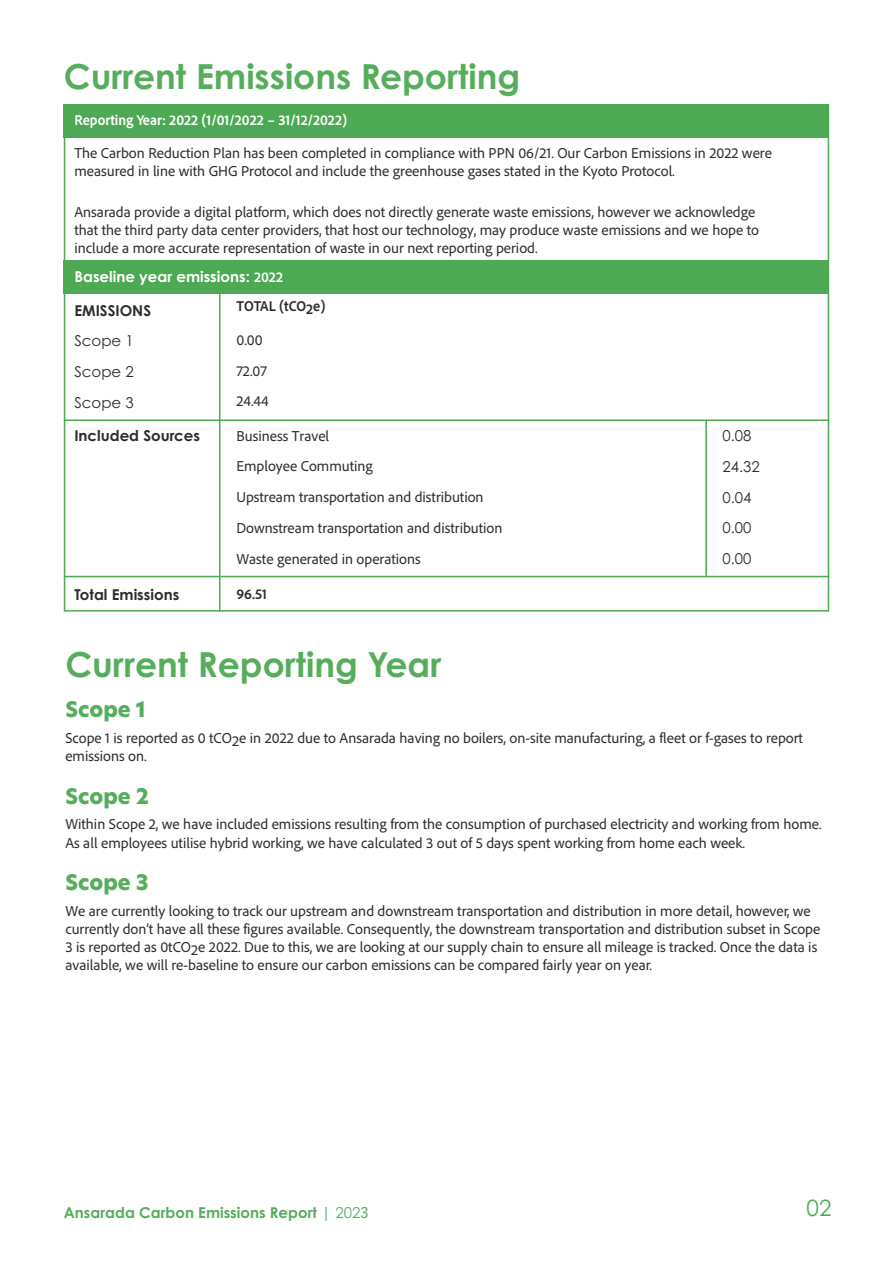
<style>
.page{position:relative;width:893px;height:1263px;background:#fff}
.page>*{position:absolute;margin:0;border:0;box-sizing:border-box;transform-origin:0 0}
.t1{font:700 34.5px "Century Gothic Pro";color:#56ad5c}
.t2{font:22.5px "Century Gothic Pro";color:#4da953}
.t3{font:800 21px "New Hero";color:#56ad5c}
.t4{font:15px/18px "Adobe Clean";color:#2e2d2c}
.t5{font:700 semi-condensed 15px "Adobe Clean";color:#fff}
.t6{font:15px/30.8px "Century Gothic Pro";color:#2e2d2c;text-align:justify}
.t7{font:700 15px "Century Gothic Pro";color:#2e2d2c}
.t8{font:700 15px "Century Gothic Pro";color:#56ad5c}
.t9{font:700 15px "Century Gothic Pro";color:#fff}
.t10{font:700 semi-condensed 15px "Adobe Clean";color:#2e2d2c}
.s1{font-family:"Adobe Clean";font-stretch:semi-condensed}
.s2{font-weight:400}
.s3{font-family:"Adelle Sans Devanagari";font-weight:400}
</style>
<div class="page">
<div style="left:64px;top:104px;width:765px;height:33px;background:#4da953"></div>
<div style="left:64px;top:261px;width:765px;height:33px;background:#4da953"></div>
<hr style="left:64px;top:419px;width:765px;height:2px;background:#4da953">
<hr style="left:64px;top:576px;width:765px;height:1px;background:#4da953">
<hr style="left:219px;top:294px;width:1px;height:317px;background:#4da953">
<hr style="left:705px;top:421px;width:2px;height:155px;background:#4da953">
<h1 class="t1" style="left:64px;top:55px;width:458px">Current Emissions Reporting</h1>
<p class="t5" style="left:74px;top:111px;width:274px">Reporting Year: 2022 (1/01/2022 – 31/12/2022)</p>
<p class="t4" style="left:74px;top:144px;width:699px">The Carbon Reduction Plan has been completed in compliance with PPN 06/21. Our Carbon Emissions in 2022 were measured in line with GHG Protocol and include the greenhouse gases stated in the Kyoto Protocol.</p>
<p class="t4" style="left:74px;top:202px;width:686px">Ansarada provide a digital platform, which does not directly generate waste emissions, however we acknowledge that the third party data center providers, that host our technology, may produce waste emissions and we hope to include a more accurate representation of waste in our next reporting period.</p>
<p class="t9" style="left:74px;top:268px;width:210px">Baseline year emissions: <span class="s1">2022</span></p>
<p class="t7" style="left:74px;top:301px;width:78px">EMISSIONS</p>
<p class="t6" style="left:74px;top:325px;width:61px">Scope 1<br>Scope 2<br>Scope 3</p>
<p class="t10" style="left:236px;top:297px;width:91px">TOTAL (tCO2e)</p>
<p class="t4" style="left:236px;top:324px;width:34px;line-height:30.6px">0.00<br>72.07<br>24.44</p>
<p class="t4" style="left:236px;top:420px;width:268px;line-height:30.8px">Business Travel<br>Employee Commuting<br>Upstream transportation and distribution<br>Downstream transportation and distribution<br>Waste generated in operations</p>
<p class="t7" style="left:74px;top:426px;width:127px">Included Sources</p>
<p class="t6" style="left:722px;top:420px;width:39px;text-align:left">0.08<br>24.32<br>0.04<br>0.00</p>
<p class="t6" style="left:722px;top:543px;width:31px">0.00</p>
<p class="t7" style="left:74px;top:585px;width:106px">Total Emissions</p>
<p class="t10" style="left:236px;top:585px;width:32px">96.51</p>
<h1 class="t1" style="left:65px;top:643px;width:378px">Current Reporting Year</h1>
<h3 class="t3" style="left:65px;top:695px;width:82px">Scope 1</h3>
<p class="t4" style="left:65px;top:728px;width:739px;line-height:18.6px">Scope 1 is reported as 0 tCO2e in 2022 due to Ansarada having no boilers, on-site manufacturing, a fleet or f-gases to report emissions on.</p>
<h3 class="t3" style="left:65px;top:781px;width:85px">Scope 2</h3>
<p class="t4" style="left:65px;top:815px;width:758px;line-height:18.6px">Within Scope 2, we have included emissions resulting from the consumption of purchased electricity and working from home.<br>As all employees utilise hybrid working, we have calculated 3 out of 5 days spent working from home each week.</p>
<h3 class="t3" style="left:65px;top:868px;width:85px">Scope 3</h3>
<p class="t4" style="left:65px;top:902px;width:756px">We are currently looking to track our upstream and downstream transportation and distribution in more detail, however, we currently don’t have all these figures available. Consequently, the downstream transportation and distribution subset in Scope 3 is reported as 0tCO2e 2022. Due to this, we are looking at our supply chain to ensure all mileage is tracked. Once the data is available, we will re-baseline to ensure our carbon emissions can be compared fairly year on year.</p>
<p class="t8" style="left:64px;top:1203px;width:306px">Ansarada Carbon Emissions Report <span class="s2">| 202</span><span class="s3">3</span></p>
<h2 class="t2" style="left:807px;top:1194px;width:26px">02</h2>
</div>
